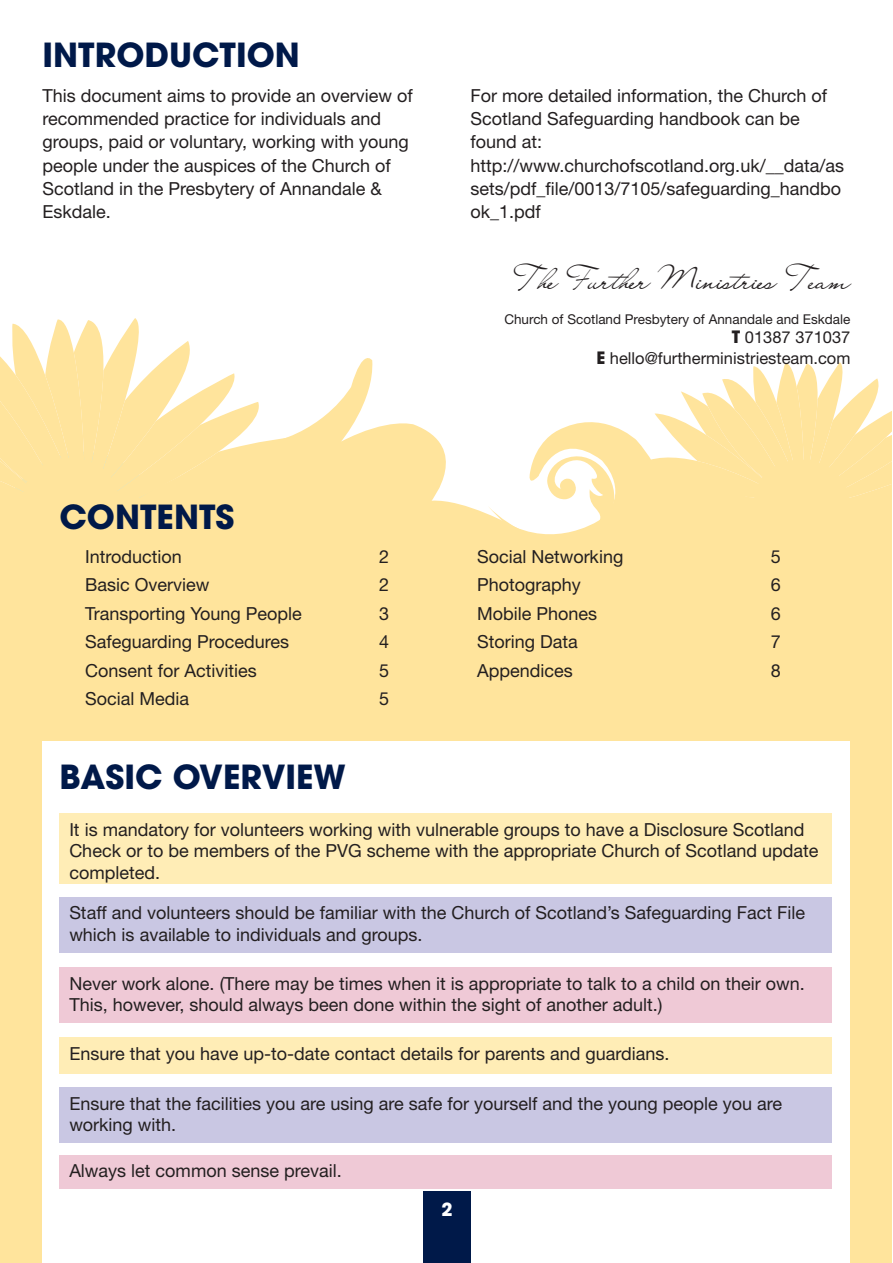
<style>
.page{position:relative;width:893px;height:1263px;background:#fff}
.page>*{position:absolute;margin:0;border:0;box-sizing:border-box;transform-origin:0 0}
.t1{font:700 33px "ITC Avant Garde Pro";color:#001949}
.t2{font:31.5px "Lainie Day SH";color:#231f20}
.t3{font:18px/23.2px "Helvetica Neue LT Std";color:#231f20}
.t4{font:700 18px "ITC Avant Garde Pro";color:#fff}
.t5{font:16.5px/20.7px "Helvetica Neue LT Std";color:#231f20;text-align:right}
.t6{font:13.5px "Helvetica Neue LT Std";color:#231f20}
.s1{font-family:"ITC Avant Garde Pro";font-weight:700;font-size:16.95px}
</style>
<div class="page">
<svg style="left:0;top:318px;width:190px;height:180px"></svg>
<div style="left:0;top:498px;width:891px;height:546px;background:#ffe49c"></div>
<div style="left:23px;top:458px;width:95px;height:81px;background:#ffe49c;border-radius:50%"></div>
<svg style="left:119px;top:346px;width:278px;height:152px;fill:#ffe49c"></svg>
<svg style="left:397px;top:362px;width:494px;height:173px"></svg>
<div style="left:0;top:813px;width:891px;height:450px;background:#ffe49c"></div>
<div style="left:43px;top:741px;width:807px;height:522px;background:#fff"></div>
<div style="left:60px;top:813px;width:772px;height:71px;background:#ffedb6"></div>
<div style="left:60px;top:897px;width:772px;height:56px;background:#c9c7e3"></div>
<div style="left:60px;top:967px;width:772px;height:56px;background:#efc9d6"></div>
<div style="left:60px;top:1038px;width:772px;height:36px;background:#ffedb6"></div>
<div style="left:60px;top:1087px;width:772px;height:56px;background:#c9c7e3"></div>
<div style="left:60px;top:1155px;width:772px;height:33px;background:#efc9d6"></div>
<div style="left:423px;top:1191px;width:48px;height:72px;background:#001949"></div>
<h1 class="t1" style="left:43px;top:38px;width:259px">INTRODUCTION</h1>
<p class="t3" style="left:43px;top:86px;width:372px">This document aims to provide an overview of recommended practice for individuals and groups, paid or voluntary, working with young people under the auspices of the Church of Scotland in the Presbytery of Annandale &amp; Eskdale.</p>
<p class="t3" style="left:470px;top:86px;width:375px">For more detailed information, the Church of Scotland Safeguarding handbook can be found at: http://www.churchofscotland.org.uk/__data/as sets/pdf_file/0013/7105/safeguarding_handbo ok_1.pdf</p>
<h1 class="t1" style="left:60px;top:500px;width:176px">CONTENTS</h1>
<p class="t3" style="left:85px;top:546px;width:98px">Introduction</p>
<p class="t3" style="left:379px;top:546px;width:12px">2</p>
<p class="t3" style="left:85px;top:575px;width:126px">Basic Overview</p>
<p class="t3" style="left:379px;top:575px;width:12px">2</p>
<p class="t3" style="left:85px;top:603px;width:218px">Transporting Young People</p>
<p class="t3" style="left:379px;top:603px;width:12px">3</p>
<p class="t3" style="left:85px;top:632px;width:206px">Safeguarding Procedures</p>
<p class="t3" style="left:379px;top:632px;width:12px">4</p>
<p class="t3" style="left:85px;top:660px;width:173px">Consent for Activities</p>
<p class="t3" style="left:379px;top:660px;width:12px">5</p>
<p class="t3" style="left:85px;top:689px;width:106px">Social Media</p>
<p class="t3" style="left:379px;top:689px;width:12px">5</p>
<h2 class="t2" style="left:511px;top:259px;width:341px">The Further Ministries Team</h2>
<p class="t6" style="left:504px;top:314px;width:348px">Church of Scotland Presbytery of Annandale and Eskdale</p>
<p class="t5" style="left:596px;top:328px;width:256px"><span class="s1">T</span> 01387 371037<br><span class="s1">E</span> hello@furtherministriesteam.com</p>
<p class="t3" style="left:477px;top:546px;width:148px">Social Networking</p>
<p class="t3" style="left:771px;top:546px;width:12px">5</p>
<p class="t3" style="left:477px;top:575px;width:105px">Photography</p>
<p class="t3" style="left:771px;top:575px;width:12px">6</p>
<p class="t3" style="left:477px;top:603px;width:122px">Mobile Phones</p>
<p class="t3" style="left:771px;top:603px;width:12px">6</p>
<p class="t3" style="left:477px;top:632px;width:102px">Storing Data</p>
<p class="t3" style="left:771px;top:632px;width:12px">7</p>
<p class="t3" style="left:477px;top:660px;width:97px">Appendices</p>
<p class="t3" style="left:771px;top:660px;width:12px">8</p>
<h1 class="t1" style="left:60px;top:760px;width:288px">BASIC OVERVIEW</h1>
<p class="t3" style="left:69px;top:820px;width:751px;line-height:21.6px">It is mandatory for volunteers working with vulnerable groups to have a Disclosure Scotland<br>Check or to be members of the PVG scheme with the appropriate Church of Scotland update completed.</p>
<p class="t3" style="left:69px;top:904px;width:737px;line-height:21.6px">Staff and volunteers should be familiar with the Church of Scotland’s Safeguarding Fact File which is available to individuals and groups.</p>
<p class="t3" style="left:69px;top:974px;width:737px;line-height:21.6px">Never work alone. (There may be times when it is appropriate to talk to a child on their own.<br>This, however, should always been done within the sight of another adult.)</p>
<p class="t3" style="left:69px;top:1044px;width:602px">Ensure that you have up-to-date contact details for parents and guardians.</p>
<p class="t3" style="left:69px;top:1094px;width:714px;line-height:21.6px">Ensure that the facilities you are using are safe for yourself and the young people you are working with.</p>
<p class="t3" style="left:69px;top:1161px;width:274px">Always let common sense prevail.</p>
<p class="t4" style="left:442px;top:1200px;width:13px">2</p>
</div>
